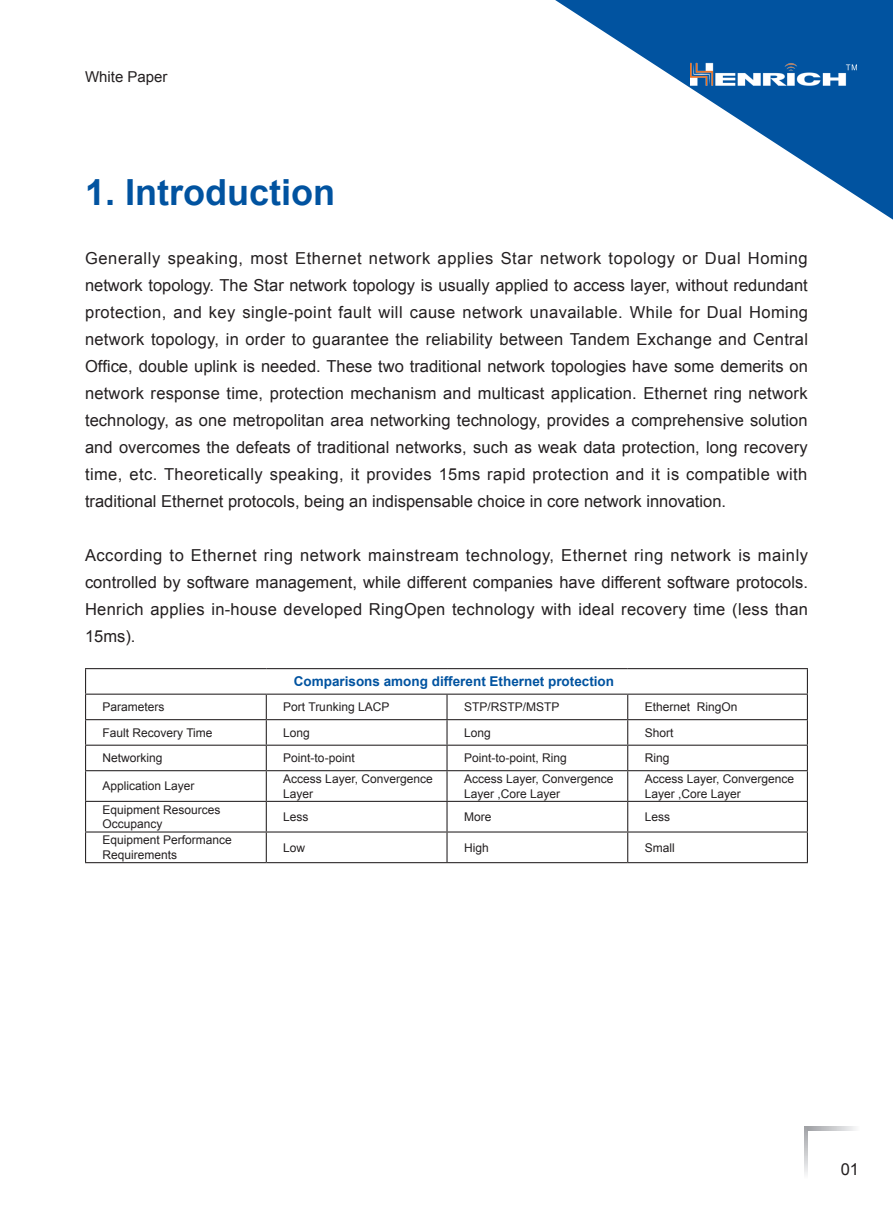
<style>
.page{position:relative;width:893px;height:1212px;background:#fff}
.page>*{position:absolute;margin:0;border:0;box-sizing:border-box;transform-origin:0 0}
.t1{font:700 36px "Arial";color:#0153a0}
.t2{font:16.5px/27px "Arial";color:#231f20;text-align:justify}
.t3{font:15px "Arial";color:#231f20}
.t4{font:700 13.5px "Arial";color:#0153a0}
.t5{font:12px/14.4px "Arial";color:#231f20}
</style>
<div class="page">
<svg style="left:555px;top:0;width:338px;height:220px"></svg>
<img style="left:691px;top:63px;width:165px;height:22px">
<hr style="left:85px;top:668px;width:181px;height:1px;background:#231f20">
<hr style="left:266px;top:668px;width:181px;height:1px;background:#231f20">
<hr style="left:447px;top:668px;width:181px;height:1px;background:#231f20">
<hr style="left:628px;top:668px;width:180px;height:1px;background:#231f20">
<hr style="left:85px;top:694px;width:181px;height:1px;background:#231f20">
<hr style="left:266px;top:694px;width:181px;height:1px;background:#231f20">
<hr style="left:447px;top:694px;width:181px;height:1px;background:#231f20">
<hr style="left:446px;top:695px;width:2px;height:24px;background:#231f20">
<hr style="left:628px;top:694px;width:180px;height:1px;background:#231f20">
<hr style="left:85px;top:719px;width:181px;height:1px;background:#231f20">
<hr style="left:266px;top:719px;width:181px;height:1px;background:#231f20">
<hr style="left:447px;top:719px;width:181px;height:1px;background:#231f20">
<hr style="left:446px;top:720px;width:2px;height:25px;background:#231f20">
<hr style="left:628px;top:719px;width:180px;height:1px;background:#231f20">
<hr style="left:85px;top:745px;width:181px;height:1px;background:#231f20">
<svg style="left:85px;top:669px;width:1px;height:101px"></svg>
<hr style="left:266px;top:745px;width:181px;height:1px;background:#231f20">
<svg style="left:266px;top:695px;width:1px;height:75px"></svg>
<hr style="left:447px;top:745px;width:181px;height:1px;background:#231f20">
<hr style="left:446px;top:746px;width:2px;height:24px;background:#231f20">
<hr style="left:628px;top:745px;width:180px;height:1px;background:#231f20">
<svg style="left:627px;top:695px;width:1px;height:75px"></svg>
<svg style="left:807px;top:669px;width:1px;height:101px"></svg>
<hr style="left:85px;top:770px;width:181px;height:1px;background:#231f20">
<hr style="left:85px;top:771px;width:1px;height:30px;background:#231f20">
<hr style="left:266px;top:770px;width:181px;height:1px;background:#231f20">
<hr style="left:266px;top:771px;width:1px;height:30px;background:#231f20">
<hr style="left:447px;top:770px;width:181px;height:1px;background:#231f20">
<hr style="left:446px;top:771px;width:2px;height:30px;background:#231f20">
<hr style="left:628px;top:770px;width:180px;height:1px;background:#231f20">
<hr style="left:627px;top:771px;width:1px;height:30px;background:#231f20">
<hr style="left:807px;top:771px;width:1px;height:30px;background:#231f20">
<hr style="left:85px;top:801px;width:181px;height:1px;background:#231f20">
<svg style="left:85px;top:802px;width:1px;height:29px"></svg>
<hr style="left:266px;top:801px;width:181px;height:1px;background:#231f20">
<svg style="left:266px;top:802px;width:1px;height:29px"></svg>
<hr style="left:447px;top:801px;width:181px;height:1px;background:#231f20">
<hr style="left:446px;top:802px;width:2px;height:29px;background:#231f20">
<hr style="left:628px;top:801px;width:180px;height:1px;background:#231f20">
<svg style="left:627px;top:802px;width:1px;height:29px"></svg>
<svg style="left:807px;top:802px;width:1px;height:29px"></svg>
<hr style="left:85px;top:831px;width:181px;height:1px;background:#231f20">
<hr style="left:85px;top:832px;width:1px;height:30px;background:#231f20">
<hr style="left:266px;top:831px;width:181px;height:1px;background:#231f20">
<hr style="left:266px;top:832px;width:1px;height:30px;background:#231f20">
<hr style="left:447px;top:831px;width:181px;height:1px;background:#231f20">
<hr style="left:446px;top:832px;width:2px;height:30px;background:#231f20">
<hr style="left:628px;top:831px;width:180px;height:1px;background:#231f20">
<hr style="left:627px;top:832px;width:1px;height:30px;background:#231f20">
<hr style="left:807px;top:832px;width:1px;height:30px;background:#231f20">
<hr style="left:85px;top:862px;width:181px;height:1px;background:#231f20">
<hr style="left:266px;top:862px;width:181px;height:1px;background:#231f20">
<hr style="left:447px;top:862px;width:181px;height:1px;background:#231f20">
<hr style="left:628px;top:862px;width:180px;height:1px;background:#231f20">
<svg style="left:804px;top:1127px;width:4px;height:47px"></svg>
<svg style="left:808px;top:1127px;width:47px;height:3px"></svg>
<p class="t3" style="left:85px;top:67px;width:84px">White Paper</p>
<p class="t1" style="left:85px;top:169px;width:252px">1. Introduction</p>
<p class="t2" style="left:85px;top:245px;width:725px">Generally speaking, most Ethernet network applies Star network topology or Dual Homing network topology. The Star network topology is usually applied to access layer, without redundant protection, and key single-point fault will cause network unavailable. While for Dual Homing network topology, in order to guarantee the reliability between Tandem Exchange and Central Office, double uplink is needed. These two traditional network topologies have some demerits on network response time, protection mechanism and multicast application. Ethernet ring network technology, as one metropolitan area networking technology, provides a comprehensive solution and overcomes the defeats of traditional networks, such as weak data protection, long recovery time, etc. Theoretically speaking, it provides 15ms rapid protection and it is compatible with traditional Ethernet protocols, being an indispensable choice in core network innovation.</p>
<p class="t2" style="left:85px;top:542px;width:724px">According to Ethernet ring network mainstream technology, Ethernet ring network is mainly controlled by software management, while different companies have different software protocols.<br>Henrich applies in-house developed RingOpen technology with ideal recovery time (less than 15ms).</p>
<p class="t4" style="left:294px;top:672px;width:322px">Comparisons among different Ethernet protection</p>
<p class="t5" style="left:103px;top:700px;width:64px">Parameters</p>
<p class="t5" style="left:283px;top:700px;width:108px">Port Trunking LACP</p>
<p class="t5" style="left:464px;top:700px;width:97px">STP/RSTP/MSTP</p>
<p class="t5" style="left:645px;top:700px;width:94px">Ethernet RingOn</p>
<p class="t5" style="left:103px;top:725px;width:112px">Fault Recovery Time</p>
<p class="t5" style="left:283px;top:725px;width:28px">Long</p>
<p class="t5" style="left:464px;top:725px;width:28px">Long</p>
<p class="t5" style="left:645px;top:725px;width:30px">Short</p>
<p class="t5" style="left:103px;top:751px;width:62px">Networking</p>
<p class="t5" style="left:283px;top:751px;width:73px">Point-to-point</p>
<p class="t5" style="left:464px;top:751px;width:104px">Point-to-point, Ring</p>
<p class="t5" style="left:645px;top:751px;width:26px">Ring</p>
<p class="t5" style="left:103px;top:779px;width:94px">Application Layer</p>
<p class="t5" style="left:283px;top:772px;width:151px">Access Layer, Convergence<br>Layer</p>
<p class="t5" style="left:464px;top:772px;width:151px">Access Layer, Convergence<br>Layer ,Core Layer</p>
<p class="t5" style="left:645px;top:772px;width:151px">Access Layer, Convergence<br>Layer ,Core Layer</p>
<p class="t5" style="left:103px;top:802px;width:120px">Equipment Resources<br>Occupancy</p>
<p class="t5" style="left:283px;top:810px;width:27px">Less</p>
<p class="t5" style="left:464px;top:810px;width:29px">More</p>
<p class="t5" style="left:645px;top:810px;width:27px">Less</p>
<p class="t5" style="left:103px;top:833px;width:131px">Equipment Performance<br>Requirements</p>
<p class="t5" style="left:283px;top:840px;width:24px">Low</p>
<p class="t5" style="left:464px;top:840px;width:26px">High</p>
<p class="t5" style="left:645px;top:840px;width:31px">Small</p>
<p class="t2" style="left:841px;top:1156px;width:20px">01</p>
</div>
